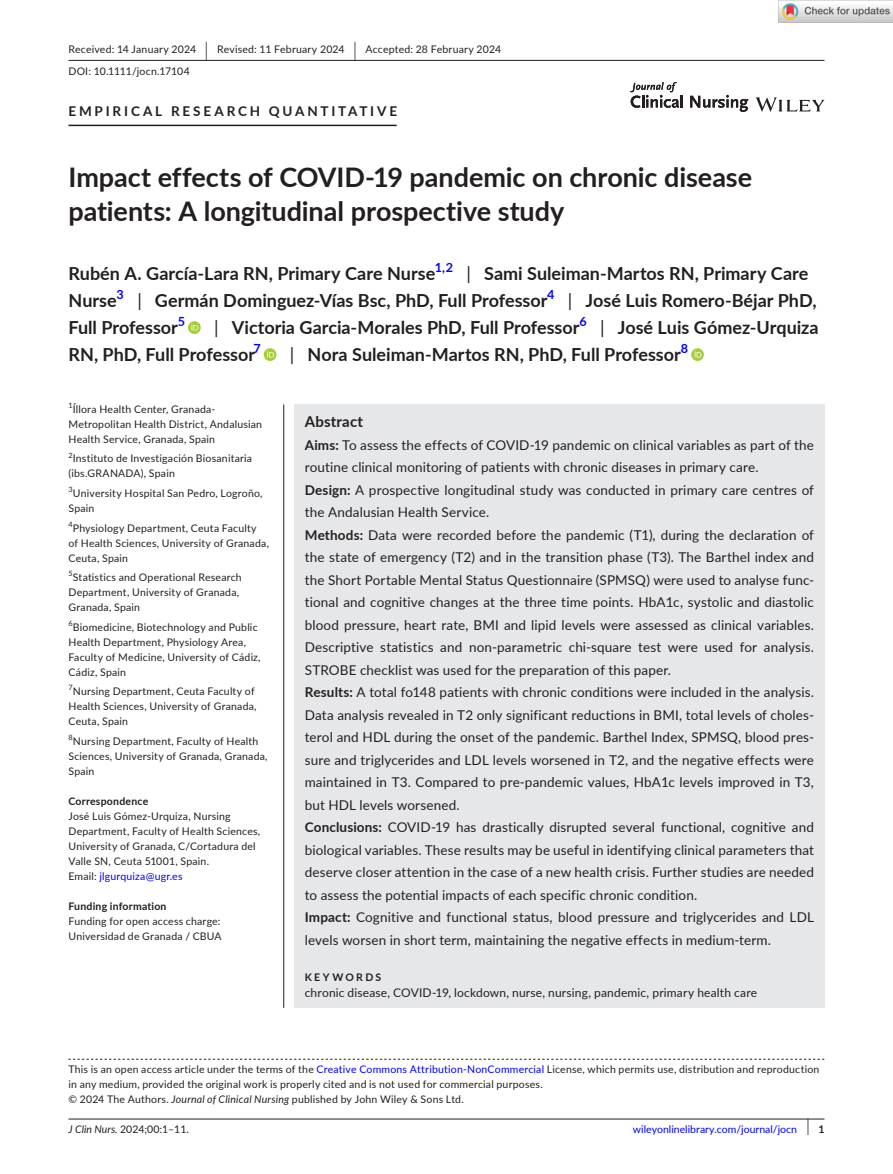
<style>
.page{position:relative;width:893px;height:1174px;background:#fff}
.page>*{position:absolute;margin:0;border:0;box-sizing:border-box;transform-origin:0 0}
.t1{font:700 27px/34.5px "Lato";letter-spacing:-.005em;color:#231f20}
.t2{font:700 18px "Lato";color:#231f20}
.t3{font:700 15px "Lato";letter-spacing:.015em;color:#231f20}
.t4{font:13.5px/22.5px "Lato";letter-spacing:.01em;color:#231f20}
.t5{font:700 13.5px "Lato";letter-spacing:.21em;color:#231f20}
.t6{font:700 12.6px "Lato";color:#00f}
.t7{font:12px "Lato";letter-spacing:.015em;color:#231f20}
.t8{font:10.5px/15px "Lato";letter-spacing:.02em;color:#231f20}
.t9{font:10.5px "Lato";color:#00f}
.t10{font:700 10.5px "Lato";letter-spacing:.02em;color:#231f20}
.t11{font:700 10.5px "Lato";letter-spacing:.22em;color:#231f20}
.s1{font-size:19.65px}
.s2{font-weight:400}
.s3{color:#00f}
.s4{font-weight:700}
.s5{font-style:italic}
.s6{font-size:17.4px;color:#231f20}
.s7{font-weight:700;color:#231f20}
</style>
<div class="page">
<hr style="left:68px;top:1118px;width:756px;height:1px;background:#231f20">
<svg style="left:756px;top:97px;width:68px;height:15px"></svg>
<svg style="left:630px;top:82px;width:53px;height:26px"></svg>
<svg style="left:690px;top:95px;width:58px;height:17px"></svg>
<hr style="left:68px;top:60px;width:756px;height:1px;background:#231f20">
<hr style="left:68px;top:125px;width:329px;height:1px;background:#231f20">
<svg style="left:188px;top:321px;width:13px;height:13px"></svg>
<svg style="left:191px;top:323px;width:7px;height:7px"></svg>
<svg style="left:264px;top:348px;width:12px;height:13px"></svg>
<svg style="left:267px;top:350px;width:7px;height:7px"></svg>
<svg style="left:691px;top:348px;width:13px;height:13px"></svg>
<svg style="left:694px;top:350px;width:7px;height:7px"></svg>
<svg style="left:68px;top:1058px;width:756px;height:1px"></svg>
<div style="left:294px;top:404px;width:530px;height:603px;background:#e6e7e9"></div>
<hr style="left:283px;top:404px;width:1px;height:603px;background:#231f20">
<img style="left:779px;top:0;width:114px;height:23px">
<p class="t8" style="left:68px;top:38px;width:434px;line-height:21.8px">Received: 14 January 2024 <span class="s1">|</span> Revised: 11 February 2024 <span class="s1">|</span> Accepted: 28 February 2024<br>DOI: 10.1111/jocn.17104</p>
<p class="t5" style="left:68px;top:101px;width:330px">EMPIRICAL RESEARCH QUANTITATIVE</p>
<h1 class="t1" style="left:68px;top:159px;width:685px">Impact effects of COVID-19 pandemic on chronic disease patients: A longitudinal prospective study</h1>
<h2 class="t2" style="left:68px;top:260px;width:368px">Rubén A. García-Lara RN, Primary Care Nurse</h2>
<p class="t6" style="left:435px;top:258px;width:20px">1,2</p>
<h2 class="t2" style="left:466px;top:260px;width:343px"><span class="s2">|</span> Sami Suleiman-Martos RN, Primary Care</h2>
<h2 class="t2" style="left:68px;top:287px;width:50px">Nurse</h2>
<p class="t6" style="left:117px;top:285px;width:9px">3</p>
<h2 class="t2" style="left:137px;top:287px;width:412px"><span class="s2">|</span> Germán Dominguez-Vías Bsc, PhD, Full Professor</h2>
<p class="t6" style="left:547px;top:285px;width:9px">4</p>
<h2 class="t2" style="left:568px;top:287px;width:250px"><span class="s2">|</span> José Luis Romero-Béjar PhD,</h2>
<h2 class="t2" style="left:68px;top:314px;width:111px">Full Professor</h2>
<p class="t6" style="left:178px;top:312px;width:9px">5</p>
<h2 class="t2" style="left:214px;top:314px;width:367px"><span class="s2">|</span> Victoria Garcia-Morales PhD, Full Professor</h2>
<p class="t6" style="left:579px;top:312px;width:9px">6</p>
<h2 class="t2" style="left:600px;top:314px;width:220px"><span class="s2">|</span> José Luis Gómez-Urquiza</h2>
<h2 class="t2" style="left:68px;top:341px;width:188px">RN, PhD, Full Professor</h2>
<p class="t6" style="left:253px;top:339px;width:9px">7</p>
<h2 class="t2" style="left:290px;top:341px;width:392px"><span class="s2">|</span> Nora Suleiman-Martos RN, PhD, Full Professor</h2>
<p class="t6" style="left:681px;top:339px;width:9px">8</p>
<p class="t8" style="left:68px;top:401px;width:195px"><sup>1</sup>Íllora Health Center, Granada-<br>Metropolitan Health District, Andalusian<br>Health Service, Granada, Spain</p>
<p class="t8" style="left:68px;top:451px;width:185px"><sup>2</sup>Instituto de Investigación Biosanitaria (ibs.GRANADA), Spain</p>
<p class="t8" style="left:68px;top:485px;width:196px"><sup>3</sup>University Hospital San Pedro, Logroño,<br>Spain</p>
<p class="t8" style="left:68px;top:520px;width:202px"><sup>4</sup>Physiology Department, Ceuta Faculty<br>of Health Sciences, University of Granada,<br>Ceuta, Spain</p>
<p class="t8" style="left:68px;top:569px;width:175px"><sup>5</sup>Statistics and Operational Research<br>Department, University of Granada,<br>Granada, Spain</p>
<p class="t8" style="left:68px;top:619px;width:194px"><sup>6</sup>Biomedicine, Biotechnology and Public Health Department, Physiology Area, Faculty of Medicine, University of Cádiz, Cádiz, Spain</p>
<p class="t8" style="left:68px;top:683px;width:190px"><sup>7</sup>Nursing Department, Ceuta Faculty of<br>Health Sciences, University of Granada,<br>Ceuta, Spain</p>
<p class="t8" style="left:68px;top:733px;width:201px"><sup>8</sup>Nursing Department, Faculty of Health<br>Sciences, University of Granada, Granada,<br>Spain</p>
<p class="t10" style="left:68px;top:793px;width:81px">Correspondence</p>
<p class="t8" style="left:68px;top:808px;width:193px">José Luis Gómez-Urquiza, Nursing Department, Faculty of Health Sciences, University of Granada, C/Cortadura del Valle SN, Ceuta 51001, Spain.<br>Email: <span class="s3">jlgurquiza@ugr.es</span></p>
<p class="t10" style="left:68px;top:898px;width:100px">Funding information</p>
<p class="t8" style="left:68px;top:913px;width:155px">Funding for open access charge:<br>Universidad de Granada / CBUA</p>
<p class="t3" style="left:305px;top:410px;width:60px">Abstract</p>
<p class="t4" style="left:305px;top:433px;width:511px"><span class="s4">Aims:</span> To assess the effects of COVID-19 pandemic on clinical variables as part of the routine clinical monitoring of patients with chronic diseases in primary care.<br><span class="s4">Design:</span> A prospective longitudinal study was conducted in primary care centres of the Andalusian Health Service.<br><span class="s4">Methods:</span> Data were recorded before the pandemic (T1), during the declaration of the state of emergency (T2) and in the transition phase (T3). The Barthel index and the Short Portable Mental Status Questionnaire (SPMSQ) were used to analyse func&shy;tional and cognitive changes at the three time points. HbA1c, systolic and diastolic blood pressure, heart rate, BMI and lipid levels were assessed as clinical variables.<br>Descriptive statistics and non-parametric chi-square test were used for analysis.<br>STROBE checklist was used for the preparation of this paper.<br><span class="s4">Results:</span> A total fo148 patients with chronic conditions were included in the analysis.<br>Data analysis revealed in T2 only significant reductions in BMI, total levels of choles&shy;terol and HDL during the onset of the pandemic. Barthel Index, SPMSQ, blood pres&shy;sure and triglycerides and LDL levels worsened in T2, and the negative effects were maintained in T3. Compared to pre-pandemic values, HbA1c levels improved in T3, but HDL levels worsened.<br><span class="s4">Conclusions:</span> COVID-19 has drastically disrupted several functional, cognitive and biological variables. These results may be useful in identifying clinical parameters that deserve closer attention in the case of a new health crisis. Further studies are needed to assess the potential impacts of each specific chronic condition.<br><span class="s4">Impact:</span> Cognitive and functional status, blood pressure and triglycerides and LDL levels worsen in short term, maintaining the negative effects in medium-term.</p>
<p class="t11" style="left:305px;top:969px;width:78px">KEYWORDS</p>
<p class="t7" style="left:305px;top:984px;width:454px">chronic disease, COVID-19, lockdown, nurse, nursing, pandemic, primary health care</p>
<p class="t8" style="left:68px;top:1061px;width:752px">This is an open access article under the terms of the <span class="s3">Creative Commons Attribution-NonCommercial</span> License, which permits use, distribution and reproduction in any medium, provided the original work is properly cited and is not used for commercial purposes.<br>© 2024 The Authors. <span class="s5">Journal of Clinical Nursing</span> published by John Wiley &amp; Sons Ltd.</p>
<p class="t8" style="left:68px;top:1121px;width:122px"><span class="s5">J Clin Nurs.</span> 2024;00:1–11.</p>
<p class="t9" style="left:633px;top:1121px;width:193px">wileyonlinelibrary.com/journal/jocn <span class="s6">|</span> <span class="s7">1</span></p>
</div>
